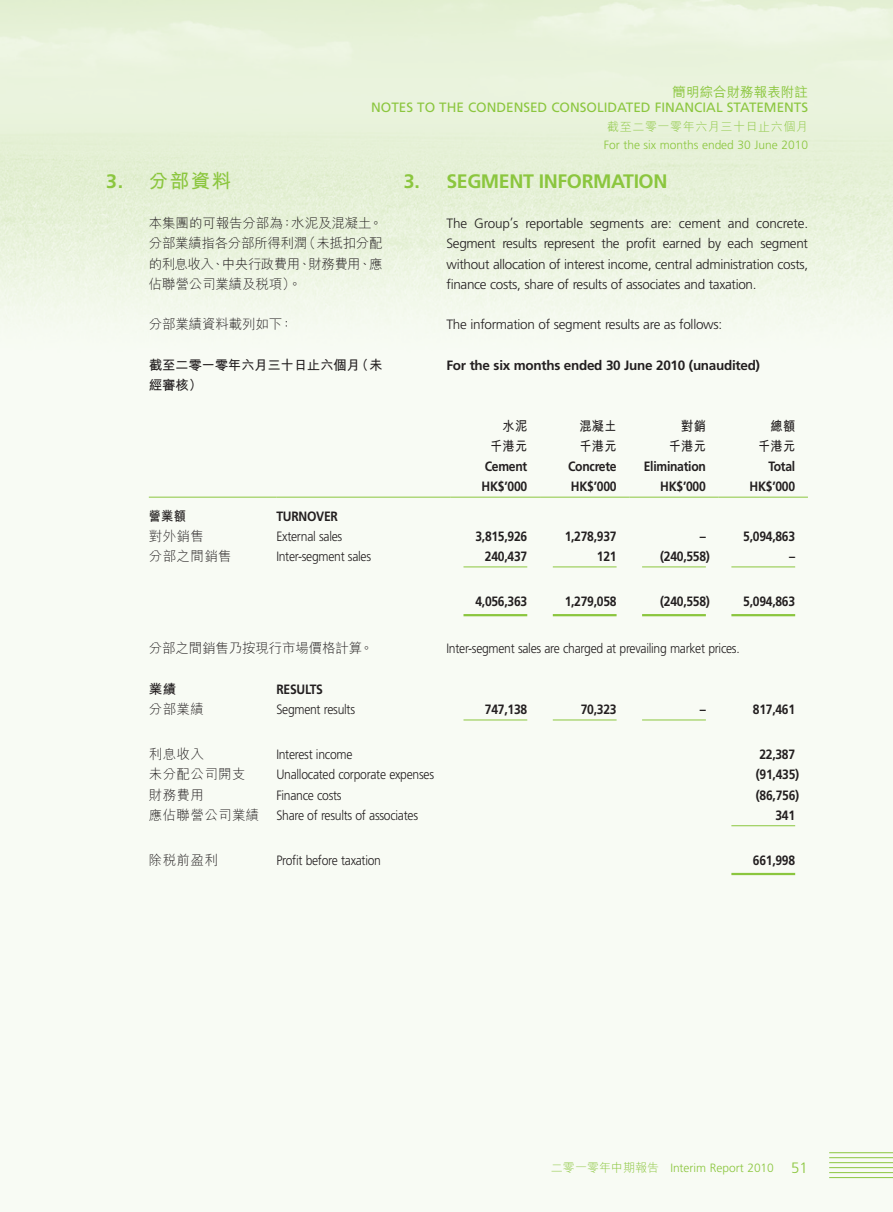
<style>
.page{position:relative;width:893px;height:1212px;background:#fff}
.page>*{position:absolute;margin:0;border:0;box-sizing:border-box;transform-origin:0 0}
.Heading_1{font:700 19.5px "Frutiger LT Std";letter-spacing:-.02em;color:#8bc63e}
.C_Heading_1{font:700 19.5px "M Hei HK";color:#8bc63e}
.Body_Text{font:300 13.5px/20.2px "Frutiger LT Std";letter-spacing:-.02em;color:#231f20;text-align:justify}
.Body_Text-2{font:700 13.5px "Frutiger LT Std";letter-spacing:-.02em;color:#231f20;scale:.9 1}
.Body_Text-3{font:300 13.5px "Frutiger LT Std";letter-spacing:-.02em;color:#231f20;scale:.9 1}
.C_Body_Text{font:300 13.5px/20.2px "M Hei HK";letter-spacing:-.01em;color:#231f20;text-align:justify}
.t1{font:13.5px "Frutiger LT Std";color:#8bc63e}
.Body_Text-4{font:300 13.5px "M Hei HK";letter-spacing:.03em;color:#231f20}
.Body_Text-5{font:700 13.5px "Frutiger LT Std";letter-spacing:-.02em;color:#231f20}
.Body_Text-6{font:700 13.5px "M Hei HK";letter-spacing:.03em;color:#231f20;scale:.9 1}
.C_Body_Text-2{font:700 13.5px/20.2px "M Hei HK";letter-spacing:-.025em;color:#231f20}
.t2{font:500 13.5px "M Hei HK";letter-spacing:.005em;color:#8bc63e}
.Body_Text-7{font:700 13.5px "M Hei HK";letter-spacing:.03em;color:#231f20}
.t3{font:300 12px "Frutiger LT Std";color:#8bc63e}
.t4{font:300 12px "M Hei HK";letter-spacing:.05em;color:#8bc63e}
.s1{font-family:"Frutiger LT Std"}
.s2{font-family:"M Hei HK"}
.s3{font-size:15px}
</style>
<div class="page">
<hr style="left:829px;top:1177px;width:64px;height:1px;background:#8bc63e">
<hr style="left:829px;top:1172px;width:64px;height:1px;background:#8bc63e">
<hr style="left:829px;top:1167px;width:64px;height:1px;background:#8bc63e">
<hr style="left:829px;top:1162px;width:64px;height:1px;background:#8bc63e">
<hr style="left:829px;top:1157px;width:64px;height:1px;background:#8bc63e">
<hr style="left:829px;top:1152px;width:64px;height:1px;background:#8bc63e">
<hr style="left:149px;top:497px;width:127px;height:1px;background:#8bc63e">
<hr style="left:276px;top:497px;width:175px;height:1px;background:#8bc63e">
<hr style="left:451px;top:497px;width:89px;height:1px;background:#8bc63e">
<hr style="left:540px;top:497px;width:89px;height:1px;background:#8bc63e">
<hr style="left:629px;top:497px;width:90px;height:1px;background:#8bc63e">
<hr style="left:719px;top:497px;width:89px;height:1px;background:#8bc63e">
<hr style="left:463px;top:566px;width:64px;height:1px;background:#8bc63e">
<hr style="left:553px;top:566px;width:64px;height:1px;background:#8bc63e">
<hr style="left:642px;top:566px;width:64px;height:1px;background:#8bc63e">
<hr style="left:731px;top:566px;width:64px;height:1px;background:#8bc63e">
<hr style="left:463px;top:614px;width:64px;height:2px;background:#8bc63e">
<hr style="left:553px;top:614px;width:64px;height:2px;background:#8bc63e">
<hr style="left:642px;top:614px;width:64px;height:2px;background:#8bc63e">
<hr style="left:731px;top:614px;width:64px;height:2px;background:#8bc63e">
<hr style="left:463px;top:719px;width:64px;height:1px;background:#8bc63e">
<hr style="left:553px;top:719px;width:64px;height:1px;background:#8bc63e">
<hr style="left:642px;top:719px;width:64px;height:1px;background:#8bc63e">
<hr style="left:731px;top:825px;width:64px;height:1px;background:#8bc63e">
<hr style="left:731px;top:873px;width:64px;height:2px;background:#8bc63e">
<p class="t2" style="left:673px;top:82px;width:137px">簡明綜合財務報表附註</p>
<p class="t1" style="left:371px;top:100px;width:438px">NOTES TO THE CONDENSED CONSOLIDATED FINANCIAL STATEMENTS</p>
<p class="t4" style="left:607px;top:120px;width:202px">截至二零一零年六月三十日止六個月</p>
<p class="t3" style="left:604px;top:138px;width:206px">For the six months ended 30 June 2010</p>
<p class="C_Heading_1" style="left:106px;top:166px;width:127px"><span class="s1">3.</span> 分部資料</p>
<p class="C_Body_Text" style="left:149px;top:213px;width:235px">本集團的可報告分部為：水泥及混凝土。分部業績指各分部所得利潤（未抵扣分配的利息收入、中央行政費用、財務費用、應佔聯營公司業績及稅項）。</p>
<p class="C_Body_Text" style="left:149px;top:314px;width:146px">分部業績資料載列如下：</p>
<p class="C_Body_Text-2" style="left:149px;top:353px;width:235px">截至二零一零年六月三十日止六個月（未經審核）</p>
<p class="Heading_1" style="left:404px;top:169px;width:265px">3. SEGMENT INFORMATION</p>
<p class="Body_Text" style="left:446px;top:213px;width:363px">The Group’s reportable segments are: cement and concrete.<br>Segment results represent the profit earned by each segment without allocation of interest income, central administration costs, finance costs, share of results of associates and taxation.</p>
<p class="Body_Text" style="left:446px;top:315px;width:277px">The information of segment results are as follows:</p>
<p class="Body_Text-5" style="left:446px;top:357px;width:315px">For the six months ended 30 June 2010 (unaudited)</p>
<p class="Body_Text-6" style="left:503px;top:416px;width:29px">水泥</p>
<p class="Body_Text-6" style="left:579px;top:416px;width:43px">混凝土</p>
<p class="Body_Text-6" style="left:681px;top:416px;width:29px">對銷</p>
<p class="Body_Text-6" style="left:770px;top:416px;width:29px">總額</p>
<p class="Body_Text-6" style="left:490px;top:436px;width:43px">千港元</p>
<p class="Body_Text-6" style="left:579px;top:436px;width:43px">千港元</p>
<p class="Body_Text-6" style="left:669px;top:436px;width:43px">千港元</p>
<p class="Body_Text-6" style="left:758px;top:436px;width:43px">千港元</p>
<p class="Body_Text-2" style="left:485px;top:458px;width:49px">Cement</p>
<p class="Body_Text-2" style="left:568px;top:458px;width:55px">Concrete</p>
<p class="Body_Text-2" style="left:644px;top:458px;width:71px">Elimination</p>
<p class="Body_Text-2" style="left:769px;top:458px;width:31px">Total</p>
<p class="Body_Text-2" style="left:482px;top:479px;width:52px">HK$’000</p>
<p class="Body_Text-2" style="left:571px;top:479px;width:52px">HK$’000</p>
<p class="Body_Text-2" style="left:660px;top:479px;width:52px">HK$’000</p>
<p class="Body_Text-2" style="left:749px;top:479px;width:52px">HK$’000</p>
<p class="Body_Text-6" style="left:149px;top:506px;width:43px">營業額</p>
<p class="Body_Text-2" style="left:276px;top:508px;width:70px">TURNOVER</p>
<p class="Body_Text-4" style="left:149px;top:529px;width:57px">對外銷售</p>
<p class="Body_Text-3" style="left:276px;top:528px;width:75px">External sales</p>
<p class="Body_Text-2" style="left:475px;top:528px;width:59px">3,815,926</p>
<p class="Body_Text-2" style="left:565px;top:528px;width:59px">1,278,937</p>
<p class="Body_Text-2" style="left:700px;top:528px;width:8px">–</p>
<p class="Body_Text-2" style="left:743px;top:528px;width:59px">5,094,863</p>
<p class="Body_Text-4" style="left:149px;top:549px;width:84px">分部之間銷售</p>
<p class="Body_Text-3" style="left:276px;top:549px;width:107px">Inter-segment sales</p>
<p class="Body_Text-2" style="left:485px;top:548px;width:49px">240,437</p>
<p class="Body_Text-2" style="left:597px;top:548px;width:23px">121</p>
<p class="Body_Text-2" style="left:660px;top:548px;width:57px">(240,558)</p>
<p class="Body_Text-2" style="left:789px;top:548px;width:8px">–</p>
<p class="Body_Text-2" style="left:475px;top:593px;width:59px">4,056,363</p>
<p class="Body_Text-2" style="left:565px;top:593px;width:59px">1,279,058</p>
<p class="Body_Text-2" style="left:660px;top:593px;width:57px">(240,558)</p>
<p class="Body_Text-2" style="left:743px;top:593px;width:59px">5,094,863</p>
<p class="Body_Text-3" style="left:446px;top:641px;width:327px">Inter-segment sales are charged at prevailing market prices.</p>
<p class="Body_Text-7" style="left:149px;top:679px;width:29px">業績</p>
<p class="Body_Text-2" style="left:276px;top:681px;width:53px">RESULTS</p>
<p class="Body_Text-4" style="left:149px;top:702px;width:57px">分部業績</p>
<p class="Body_Text-3" style="left:276px;top:702px;width:89px">Segment results</p>
<p class="Body_Text-2" style="left:485px;top:701px;width:49px">747,138</p>
<p class="Body_Text-2" style="left:581px;top:701px;width:41px">70,323</p>
<p class="Body_Text-2" style="left:700px;top:701px;width:8px">–</p>
<p class="Body_Text-2" style="left:753px;top:701px;width:49px">817,461</p>
<p class="Body_Text-4" style="left:149px;top:747px;width:57px">利息收入</p>
<p class="Body_Text-3" style="left:276px;top:747px;width:86px">Interest income</p>
<p class="Body_Text-2" style="left:759px;top:746px;width:41px">22,387</p>
<p class="Body_Text-4" style="left:149px;top:767px;width:98px">未分配公司開支</p>
<p class="Body_Text-3" style="left:276px;top:767px;width:177px">Unallocated corporate expenses</p>
<p class="Body_Text-2" style="left:756px;top:767px;width:50px">(91,435)</p>
<p class="Body_Text-4" style="left:149px;top:788px;width:57px">財務費用</p>
<p class="Body_Text-3" style="left:276px;top:787px;width:74px">Finance costs</p>
<p class="Body_Text-2" style="left:756px;top:787px;width:50px">(86,756)</p>
<p class="Body_Text-4" style="left:149px;top:808px;width:112px">應佔聯營公司業績</p>
<p class="Body_Text-3" style="left:276px;top:807px;width:159px">Share of results of associates</p>
<p class="Body_Text-2" style="left:775px;top:807px;width:23px">341</p>
<p class="Body_Text-4" style="left:149px;top:853px;width:71px">除稅前盈利</p>
<p class="Body_Text-3" style="left:276px;top:852px;width:118px">Profit before taxation</p>
<p class="Body_Text-2" style="left:753px;top:852px;width:49px">661,998</p>
<p class="C_Body_Text" style="left:149px;top:638px;width:226px">分部之間銷售乃按現行市場價格計算。</p>
<p class="t3" style="left:551px;top:1161px;width:259px"><span class="s2">二零一零年中期報告</span> Interim Report 2010 <span class="s3">51</span></p>
</div>
